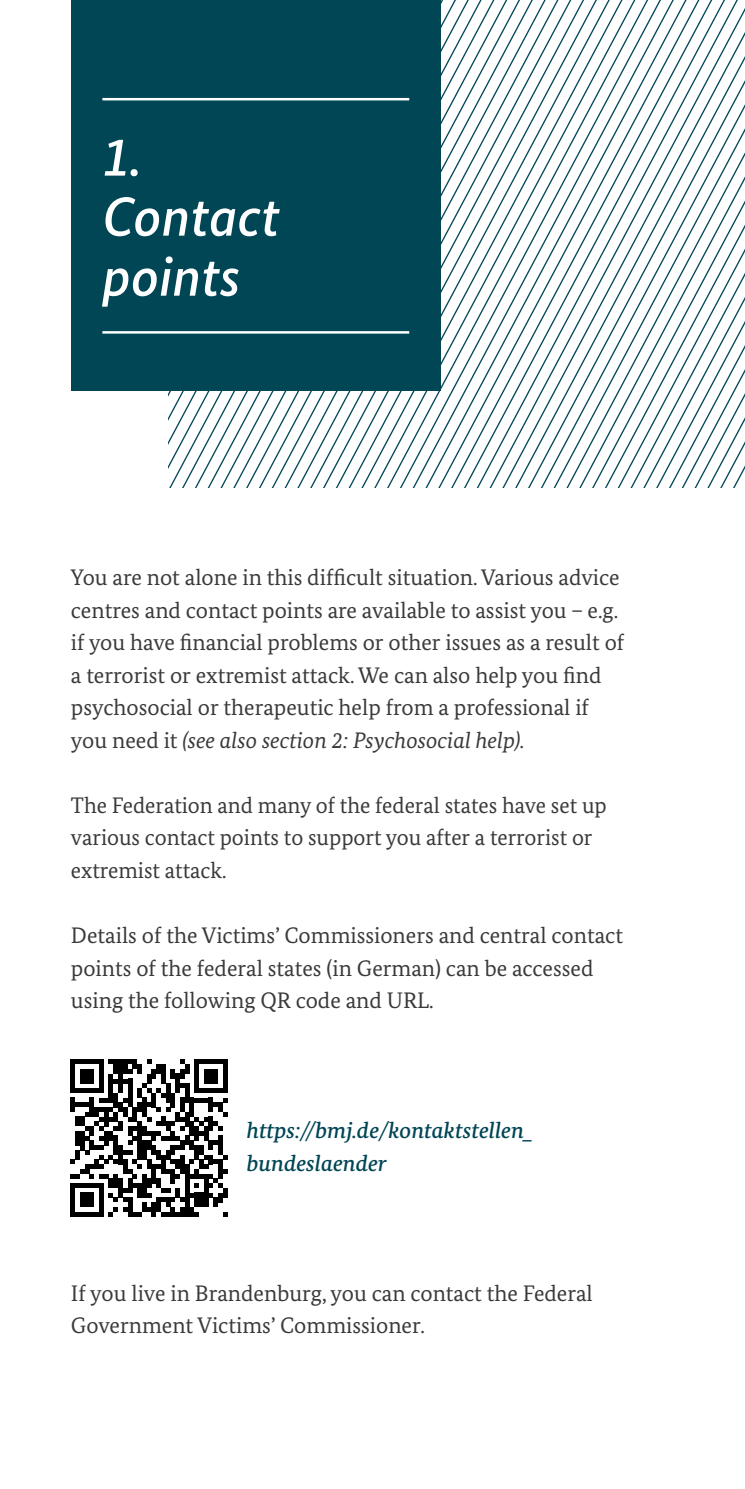
<style>
.page{position:relative;width:745px;height:1489px;background:#fff}
.page>*{position:absolute;margin:0;border:0;box-sizing:border-box;transform-origin:0 0}
.Innenseiten_Headline_Kapteleinstieg_Lini{font:italic 500 55px/60px "Bundes Sans";color:#fff}
.Innenseiten_Copy{font:22.5px/32.5px "Bundes Serif";color:#3a3a39}
.Innenseiten_Copy-2{font:italic 500 22.5px/32.5px "Bundes Serif";color:#004655}
.s1{font-style:italic}
</style>
<div class="page">
<svg style="left:443px;top:3px;width:10px;height:485px"></svg>
<svg style="left:453px;top:0;width:10px;height:487px"></svg>
<svg style="left:463px;top:0;width:10px;height:488px"></svg>
<svg style="left:473px;top:0;width:10px;height:488px"></svg>
<svg style="left:483px;top:0;width:10px;height:488px"></svg>
<svg style="left:493px;top:0;width:10px;height:488px"></svg>
<svg style="left:503px;top:0;width:10px;height:488px"></svg>
<svg style="left:513px;top:0;width:10px;height:488px"></svg>
<svg style="left:523px;top:0;width:10px;height:488px"></svg>
<svg style="left:533px;top:2px;width:10px;height:486px"></svg>
<svg style="left:543px;top:0;width:195px;height:487px"></svg>
<svg style="left:553px;top:2px;width:185px;height:486px"></svg>
<svg style="left:563px;top:7px;width:181px;height:481px"></svg>
<svg style="left:573px;top:13px;width:171px;height:475px"></svg>
<svg style="left:583px;top:18px;width:161px;height:470px"></svg>
<svg style="left:593px;top:23px;width:151px;height:465px"></svg>
<svg style="left:603px;top:29px;width:141px;height:459px"></svg>
<svg style="left:613px;top:34px;width:131px;height:454px"></svg>
<svg style="left:623px;top:39px;width:121px;height:449px"></svg>
<svg style="left:633px;top:45px;width:111px;height:443px"></svg>
<svg style="left:643px;top:50px;width:101px;height:438px"></svg>
<div style="left:71px;top:0;width:369px;height:390px;background:#004655"></div>
<hr style="left:102px;top:98px;width:307px;height:2px;background:#fff">
<hr style="left:102px;top:331px;width:307px;height:2px;background:#fff">
<svg style="left:70px;top:1059px;width:157px;height:157px"></svg>
<h1 class="Innenseiten_Headline_Kapteleinstieg_Lini" style="left:102px;top:126px;width:178px">1.<br>Contact points</h1>
<p class="Innenseiten_Copy" style="left:71px;top:561px;width:554px">You are not alone in this difficult situation. Various advice centres and contact points are available to assist you – e.g. if you have financial problems or other issues as a result of a terrorist or extremist attack. We can also help you find psychosocial or therapeutic help from a professional if you need it <span class="s1">(see also section 2: Psychosocial help).</span></p>
<p class="Innenseiten_Copy" style="left:71px;top:788px;width:537px">The Federation and many of the federal states have set up various contact points to support you after a terrorist or extremist attack.</p>
<p class="Innenseiten_Copy" style="left:71px;top:918px;width:553px">Details of the Victims’ Commissioners and central contact points of the federal states (in German) can be accessed using the following QR code and URL.</p>
<p class="Innenseiten_Copy-2" style="left:246px;top:1113px;width:287px">https://bmj.de/kontaktstellen_ bundeslaender</p>
<p class="Innenseiten_Copy" style="left:71px;top:1276px;width:523px">If you live in Brandenburg, you can contact the Federal<br>Government Victims’ Commissioner.</p>
</div>
